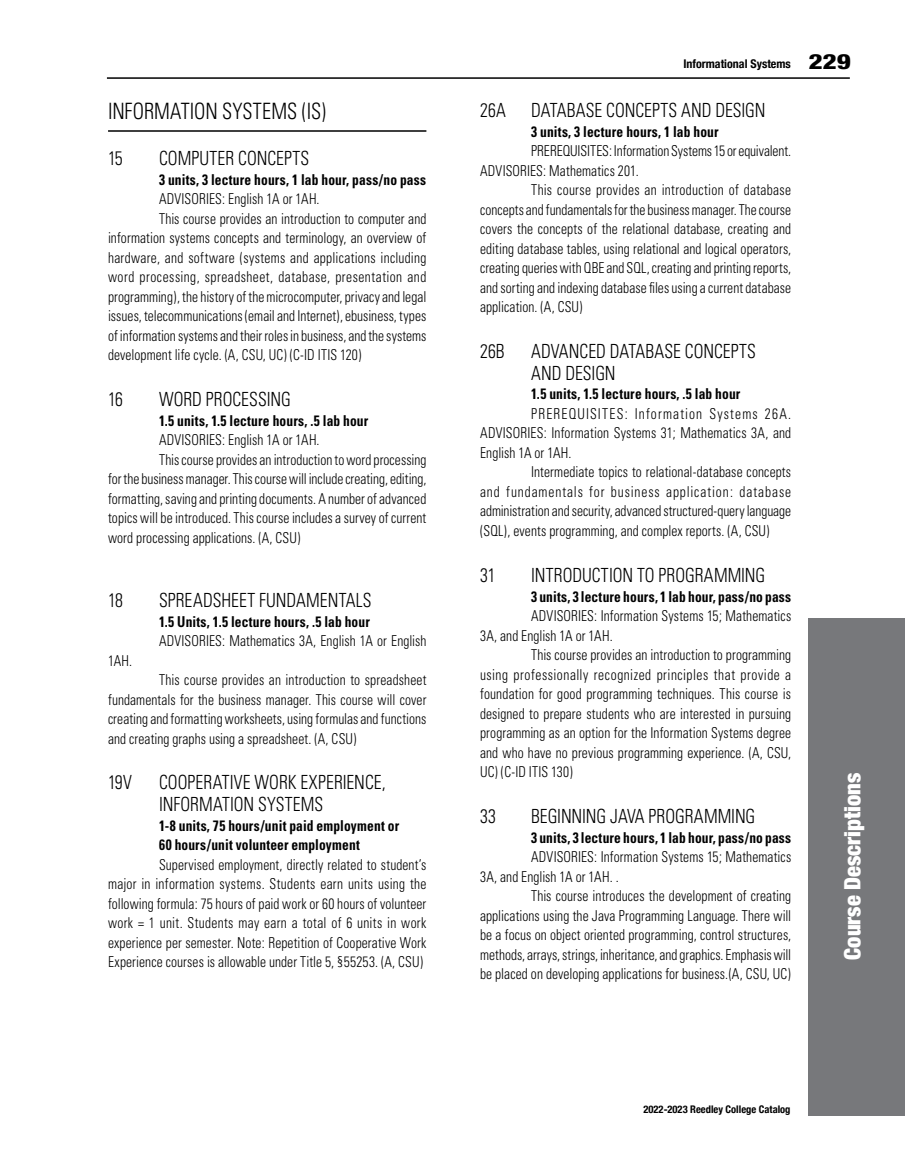
<style>
.page{position:relative;width:905px;height:1175px;background:#fff}
.page>*{position:absolute;margin:0;border:0;box-sizing:border-box;transform-origin:0 0}
.t1{font:300 condensed 22.5px "Univers";color:#000;scale:.9 1}
.t2{font:900 condensed 22.5px "Helvetica Neue";color:#fff}
.t3{font:800 condensed 21px "Helvetica Neue";color:#000;scale:1.3 1}
.t4{font:300 condensed 19.5px/21.8px "Univers";color:#000;scale:.9 1}
.t5{font:300 condensed 15px/19.5px "Univers";letter-spacing:.005em;color:#000;text-align:justify;scale:.9 1}
.t6{font:700 condensed 15px/19.5px "Univers";letter-spacing:.01em;color:#000;scale:.9 1}
.t7{font:700 condensed 12px "Helvetica Neue";color:#000}
.t8{font:700 condensed 10.5px "Helvetica Neue";color:#000}
</style>
<div class="page">
<hr style="left:107px;top:77px;width:742px;height:2px;background:#000">
<div style="left:808px;top:618px;width:96px;height:497px;background:#77787b"></div>
<hr style="left:108px;top:130px;width:318px;height:2px;background:#000">
<p class="t1" style="left:108px;top:98px;width:244px">INFORMATION SYSTEMS (IS)</p>
<p class="t4" style="left:108px;top:147px;width:18px">15</p>
<p class="t4" style="left:159px;top:147px;width:168px">COMPUTER CONCEPTS</p>
<p class="t6" style="left:159px;top:170px;width:298px">3 units, 3 lecture hours, 1 lab hour, pass/no pass</p>
<p class="t5" style="left:159px;top:189px;width:180px">ADVISORIES: English 1A or 1AH.</p>
<p class="t5" style="left:108px;top:209px;width:355px;text-indent:51px">This course provides an introduction to computer and information systems concepts and terminology, an overview of hardware, and software (systems and applications including word processing, spreadsheet, database, presentation and programming), the history of the microcomputer, privacy and legal issues, telecommunications (email and Internet), ebusiness, types of information systems and their roles in business, and the systems development life cycle. (A, CSU, UC) (C-ID ITIS 120)</p>
<p class="t4" style="left:108px;top:388px;width:18px">16</p>
<p class="t4" style="left:159px;top:388px;width:148px">WORD PROCESSING</p>
<p class="t6" style="left:159px;top:410px;width:234px">1.5 units, 1.5 lecture hours, .5 lab hour</p>
<p class="t5" style="left:159px;top:430px;width:180px">ADVISORIES: English 1A or 1AH.</p>
<p class="t5" style="left:108px;top:449px;width:355px;text-indent:51px">This course provides an introduction to word processing for the business manager. This course will include creating, editing, formatting, saving and printing documents. A number of advanced topics will be introduced. This course includes a survey of current word processing applications. (A, CSU)</p>
<p class="t4" style="left:108px;top:589px;width:18px">18</p>
<p class="t4" style="left:159px;top:589px;width:238px">SPREADSHEET FUNDAMENTALS</p>
<p class="t6" style="left:159px;top:611px;width:236px">1.5 Units, 1.5 lecture hours, .5 lab hour</p>
<p class="t5" style="left:159px;top:631px;width:298px">ADVISORIES: Mathematics 3A, English 1A or English</p>
<p class="t5" style="left:108px;top:650px;width:28px">1AH.</p>
<p class="t5" style="left:108px;top:670px;width:355px;text-indent:51px">This course provides an introduction to spreadsheet fundamentals for the business manager. This course will cover creating and formatting worksheets, using formulas and functions and creating graphs using a spreadsheet. (A, CSU)</p>
<p class="t4" style="left:108px;top:771px;width:28px">19V</p>
<p class="t4" style="left:159px;top:771px;width:253px">COOPERATIVE WORK EXPERIENCE,<br>INFORMATION SYSTEMS</p>
<p class="t6" style="left:159px;top:815px;width:268px">1-8 units, 75 hours/unit paid employment or<br>60 hours/unit volunteer employment</p>
<p class="t5" style="left:108px;top:854px;width:355px;text-indent:51px">Supervised employment, directly related to student’s major in information systems. Students earn units using the following formula: 75 hours of paid work or 60 hours of volunteer work = 1 unit. Students may earn a total of 6 units in work experience per semester. Note: Repetition of Cooperative Work Experience courses is allowable under Title 5, §55253. (A, CSU)</p>
<p class="t7" style="left:683px;top:54px;width:109px">Informational Systems</p>
<p class="t4" style="left:480px;top:99px;width:30px">26A</p>
<p class="t4" style="left:531px;top:99px;width:262px">DATABASE CONCEPTS AND DESIGN</p>
<p class="t6" style="left:531px;top:121px;width:210px">3 units, 3 lecture hours, 1 lab hour</p>
<p class="t5" style="left:480px;top:141px;width:347px;text-indent:51px">PREREQUISITES: Information Systems 15 or equivalent.<br>ADVISORIES: Mathematics 201.</p>
<p class="t5" style="left:480px;top:180px;width:347px;text-indent:51px">This course provides an introduction of database concepts and fundamentals for the business manager. The course covers the concepts of the relational database, creating and editing database tables, using relational and logical operators, creating queries with QBE and SQL, creating and printing reports, and sorting and indexing database fles using a current database application. (A, CSU)</p>
<p class="t4" style="left:480px;top:340px;width:29px">26B</p>
<p class="t4" style="left:531px;top:340px;width:251px">ADVANCED DATABASE CONCEPTS<br>AND DESIGN</p>
<p class="t6" style="left:531px;top:384px;width:234px">1.5 units, 1.5 lecture hours, .5 lab hour</p>
<p class="t5" style="left:480px;top:403px;width:347px;text-indent:51px">PREREQUISITES: Information Systems 26A.<br>ADVISORIES: Information Systems 31; Mathematics 3A, and English 1A or 1AH.</p>
<p class="t5" style="left:480px;top:462px;width:347px;text-indent:51px">Intermediate topics to relational-database concepts and fundamentals for business application: database administration and security, advanced structured-query language (SQL), events programming, and complex reports. (A, CSU)</p>
<p class="t4" style="left:480px;top:564px;width:19px">31</p>
<p class="t4" style="left:531px;top:564px;width:262px">INTRODUCTION TO PROGRAMMING</p>
<p class="t6" style="left:531px;top:586px;width:290px">3 units, 3 lecture hours, 1 lab hour, pass/no pass</p>
<p class="t5" style="left:480px;top:606px;width:347px;text-indent:51px">ADVISORIES: Information Systems 15; Mathematics<br>3A, and English 1A or 1AH.</p>
<p class="t5" style="left:480px;top:645px;width:347px;text-indent:51px">This course provides an introduction to programming using professionally recognized principles that provide a foundation for good programming techniques. This course is designed to prepare students who are interested in pursuing programming as an option for the Information Systems degree and who have no previous programming experience. (A, CSU, UC) (C-ID ITIS 130)</p>
<p class="t4" style="left:480px;top:805px;width:19px">33</p>
<p class="t4" style="left:531px;top:805px;width:250px">BEGINNING JAVA PROGRAMMING</p>
<p class="t6" style="left:531px;top:827px;width:290px">3 units, 3 lecture hours, 1 lab hour, pass/no pass</p>
<p class="t5" style="left:480px;top:847px;width:347px;text-indent:51px">ADVISORIES: Information Systems 15; Mathematics<br>3A, and English 1A or 1AH. .</p>
<p class="t5" style="left:480px;top:886px;width:347px;text-indent:51px">This course introduces the development of creating applications using the Java Programming Language. There will be a focus on object oriented programming, control structures, methods, arrays, strings, inheritance, and graphics. Emphasis will be placed on developing applications for business.(A, CSU, UC)</p>
<h2 class="t3" style="left:808px;top:49px;width:34px">229</h2>
<h1 class="t2" style="left:838px;top:959px;width:188px;rotate:-90deg">Course Descriptions</h1>
<p class="t8" style="left:643px;top:1100px;width:148px">2022-2023 Reedley College Catalog</p>
</div>
